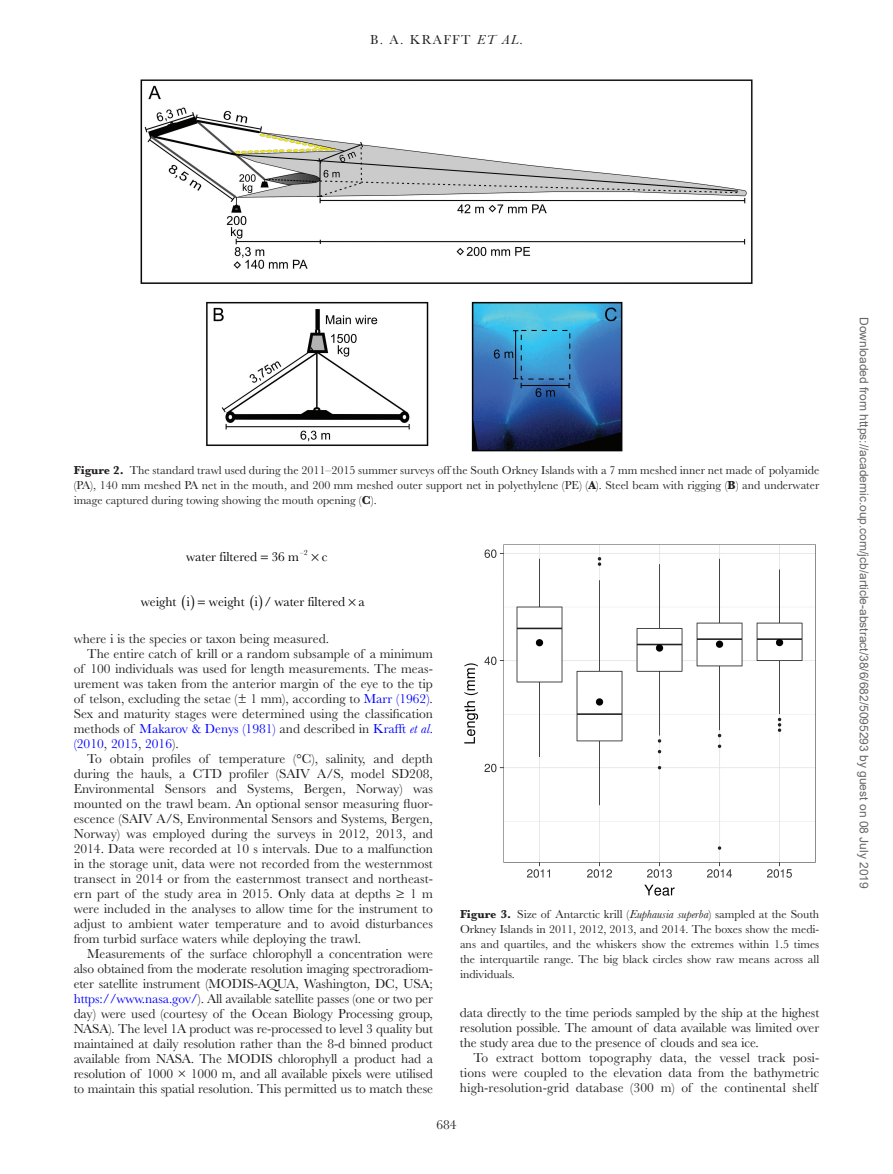
<style>
.page{position:relative;width:893px;height:1174px;background:#fff}
.page>*{position:absolute;margin:0;border:0;box-sizing:border-box;transform-origin:0 0}
.t1{font:13.5px/15px "Baskerville MT Std";color:#231f20;text-align:justify}
.t2{font:13.5px "Baskerville MT Std";color:#00f}
.t3{font:13.5px "Baskerville MT Std";letter-spacing:-.005em;color:#000}
.t4{font:12px/15px "Baskerville MT Std";color:#231f20;text-align:justify}
.t5{font:12px "Arial";color:#666}
.t6{font:7.8px "Baskerville MT Std";color:#000}
.s1{font-style:italic}
.s2{font-weight:700}
.s3{color:#00f}
.s4{color:#231f20}
</style>
<div class="page">
<img style="left:140px;top:79px;width:613px;height:373px">
<img style="left:464px;top:544px;width:352px;height:352px">
<p class="t1" style="left:370px;top:33px;width:154px">B. A. KRAFFT <span class="s1">ET AL.</span></p>
<p class="t4" style="left:74px;top:462px;width:747px"><span class="s2">Figure 2.</span> The standard trawl used during the 2011–2015 summer surveys off the South Orkney Islands with a 7 mm meshed inner net made of polyamide (PA), 140 mm meshed PA net in the mouth, and 200 mm meshed outer support net in polyethylene (PE) (<span class="s2">A</span>). Steel beam with rigging (<span class="s2">B</span>) and underwater image captured during towing showing the mouth opening (<span class="s2">C</span>).</p>
<p class="t6" style="left:300px;top:548px;width:9px">2–</p>
<p class="t3" style="left:186px;top:548px;width:114px">water filtered 36 m</p>
<p class="t3" style="left:322px;top:548px;width:7px">c</p>
<p class="t3" style="left:141px;top:594px;width:50px">weight i</p>
<p class="t3" style="left:209px;top:594px;width:157px">weight i / water filtered a</p>
<p class="t1" style="left:74px;top:631px;width:257px">where i is the species or taxon being measured.</p>
<p class="t1" style="left:87px;top:646px;width:347px">The entire catch of krill or a random subsample of a minimum</p>
<p class="t1" style="left:74px;top:661px;width:361px">of 100 individuals was used for length measurements. The meas-</p>
<p class="t1" style="left:74px;top:676px;width:361px">urement was taken from the anterior margin of the eye to the tip</p>
<p class="t1" style="left:74px;top:691px;width:361px">of telson, excluding the setae (± 1 mm), according to <span class="s3">Marr (1962)</span>.</p>
<p class="t1" style="left:74px;top:706px;width:361px">Sex and maturity stages were determined using the classification</p>
<p class="t2" style="left:74px;top:721px;width:361px"><span class="s4">methods of</span> Makarov &amp; Denys (1981) <span class="s4">and described in</span> Krafft <span class="s1">et al.</span></p>
<p class="t2" style="left:74px;top:736px;width:107px">(2010<span class="s4">,</span> 2015<span class="s4">,</span> 2016<span class="s4">).</span></p>
<p class="t1" style="left:87px;top:751px;width:347px">To obtain profiles of temperature (°C), salinity, and depth</p>
<p class="t1" style="left:74px;top:766px;width:361px">during the hauls, a CTD profiler (SAIV A/S, model SD208,</p>
<p class="t1" style="left:74px;top:781px;width:361px">Environmental Sensors and Systems, Bergen, Norway) was</p>
<p class="t1" style="left:74px;top:796px;width:361px">mounted on the trawl beam. An optional sensor measuring fluor-</p>
<p class="t1" style="left:74px;top:811px;width:361px">escence (SAIV A/S, Environmental Sensors and Systems, Bergen,</p>
<p class="t1" style="left:74px;top:826px;width:361px">Norway) was employed during the surveys in 2012, 2013, and</p>
<p class="t1" style="left:74px;top:841px;width:361px">2014. Data were recorded at 10 s intervals. Due to a malfunction</p>
<p class="t1" style="left:74px;top:856px;width:361px">in the storage unit, data were not recorded from the westernmost</p>
<p class="t1" style="left:74px;top:871px;width:361px">transect in 2014 or from the easternmost transect and northeast-</p>
<p class="t1" style="left:74px;top:886px;width:361px">ern part of the study area in 2015. Only data at depths ≥ 1 m</p>
<p class="t1" style="left:74px;top:901px;width:361px">were included in the analyses to allow time for the instrument to</p>
<p class="t1" style="left:74px;top:916px;width:361px">adjust to ambient water temperature and to avoid disturbances</p>
<p class="t1" style="left:74px;top:931px;width:289px">from turbid surface waters while deploying the trawl.</p>
<p class="t1" style="left:87px;top:946px;width:347px">Measurements of the surface chlorophyll a concentration were</p>
<p class="t1" style="left:74px;top:961px;width:361px">also obtained from the moderate resolution imaging spectroradiom-</p>
<p class="t1" style="left:74px;top:976px;width:361px">eter satellite instrument (MODIS-AQUA, Washington, DC, USA;</p>
<p class="t1" style="left:74px;top:991px;width:361px"><span class="s3">https://www.nasa.gov/</span>). All available satellite passes (one or two per</p>
<p class="t1" style="left:74px;top:1006px;width:361px">day) were used (courtesy of the Ocean Biology Processing group,</p>
<p class="t1" style="left:74px;top:1021px;width:361px">NASA). The level 1A product was re-processed to level 3 quality but</p>
<p class="t1" style="left:74px;top:1036px;width:361px">maintained at daily resolution rather than the 8-d binned product</p>
<p class="t1" style="left:74px;top:1051px;width:361px">available from NASA. The MODIS chlorophyll a product had a</p>
<p class="t1" style="left:74px;top:1066px;width:361px">resolution of 1000 × 1000 m, and all available pixels were utilised</p>
<p class="t1" style="left:74px;top:1081px;width:361px">to maintain this spatial resolution. This permitted us to match these</p>
<p class="t4" style="left:460px;top:906px;width:361px"><span class="s2">Figure 3.</span> Size of Antarctic krill (<span class="s1">Euphausia superba</span>) sampled at the South Orkney Islands in 2011, 2012, 2013, and 2014. The boxes show the medi&shy;ans and quartiles, and the whiskers show the extremes within 1.5 times the interquartile range. The big black circles show raw means across all individuals.</p>
<p class="t1" style="left:460px;top:1005px;width:361px">data directly to the time periods sampled by the ship at the highest resolution possible. The amount of data available was limited over the study area due to the presence of clouds and sea ice.</p>
<p class="t1" style="left:460px;top:1050px;width:361px;text-indent:14px">To extract bottom topography data, the vessel track posi&shy;tions were coupled to the elevation data from the bathymetric high-resolution-grid database (300 m) of the continental shelf</p>
<p class="t1" style="left:436px;top:1116px;width:22px">684</p>
<p class="t5" style="left:868px;top:317px;width:573px;rotate:90deg">Downloaded from https://academic.oup.com/jcb/article-abstract/38/6/682/5095293 by guest on 08 July 2019</p>
</div>
